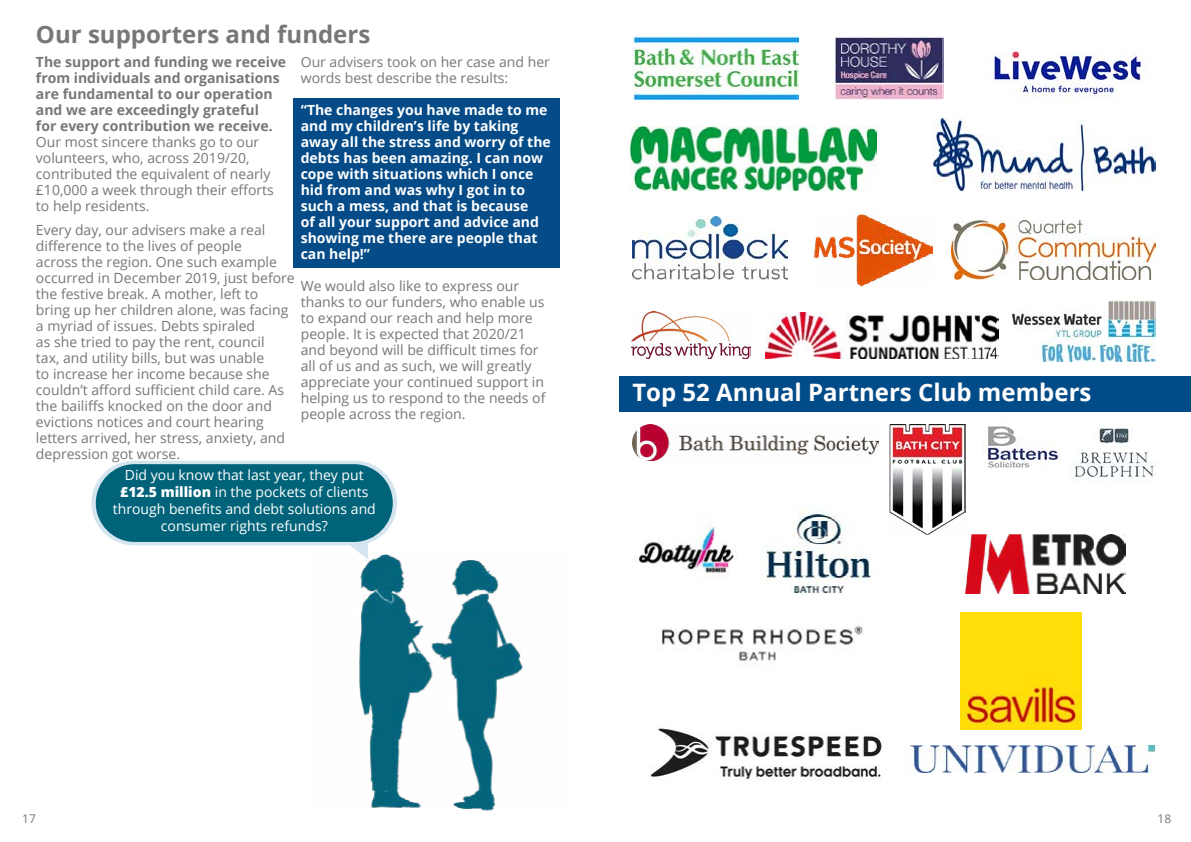
<style>
.page{position:relative;width:1191px;height:842px;background:#fff}
.page>*{position:absolute;margin:0;border:0;box-sizing:border-box;transform-origin:0 0}
.t1{font:700 24px "Open Sans";color:#fff}
.t2{font:700 24px "Open Sans";color:#787678}
.t3{font:14px/16px "Open Sans";color:#787678}
.t4{font:700 14px/16px "Open Sans";color:#fff}
.t5{font:700 14px/16px "Open Sans";color:#787678}
.t6{font:14px/17px "Open Sans";color:#fff;text-align:center}
.t7{font:12px "Open Sans";color:#787678}
.s1{font-weight:800}
</style>
<div class="page">
<img style="left:632px;top:36px;width:166px;height:63px">
<img style="left:834px;top:36px;width:109px;height:63px">
<img style="left:630px;top:126px;width:246px;height:64px">
<img style="left:632px;top:216px;width:155px;height:63px">
<img style="left:814px;top:214px;width:119px;height:73px">
<img style="left:951px;top:220px;width:204px;height:59px">
<img style="left:765px;top:313px;width:233px;height:46px">
<img style="left:1012px;top:299px;width:143px;height:62px">
<img style="left:933px;top:118px;width:222px;height:72px">
<img style="left:989px;top:51px;width:158px;height:49px">
<img style="left:632px;top:424px;width:246px;height:37px">
<img style="left:766px;top:513px;width:105px;height:80px">
<img style="left:889px;top:424px;width:76px;height:111px">
<img style="left:1067px;top:411px;width:109px;height:72px">
<img style="left:982px;top:411px;width:85px;height:57px">
<img style="left:662px;top:626px;width:201px;height:36px">
<img style="left:965px;top:535px;width:160px;height:58px">
<img style="left:960px;top:613px;width:121px;height:117px">
<img style="left:648px;top:725px;width:234px;height:56px">
<img style="left:909px;top:745px;width:247px;height:28px">
<div style="left:619px;top:376px;width:572px;height:35px;background:#004b88"></div>
<img style="left:635px;top:522px;width:102px;height:57px">
<div style="left:293px;top:98px;width:266px;height:169px;background:#044b88"></div>
<svg style="left:322px;top:543px;width:46px;height:10px"></svg>
<div style="left:91px;top:461px;width:306px;height:84px;background:#d4e5ef;border-radius:42px"></div>
<div style="left:96px;top:464px;width:297px;height:78px;background:#006379;border-radius:39px"></div>
<img style="left:359px;top:553px;width:164px;height:257px">
<img style="left:631px;top:311px;width:119px;height:48px">
<h1 class="t2" style="left:36px;top:17px;width:336px">Our supporters and funders</h1>
<p class="t5" style="left:36px;top:53px;width:252px">The support and funding we receive from individuals and organisations are fundamental to our operation and we are exceedingly grateful<br>for every contribution we receive.</p>
<p class="t3" style="left:36px;top:133px;width:239px">Our most sincere thanks go to our volunteers, who, across 2019/20, contributed the equivalent of nearly £10,000 a week through their efforts to help residents.</p>
<p class="t3" style="left:36px;top:221px;width:260px">Every day, our advisers make a real difference to the lives of people<br>across the region. One such example occurred in December 2019, just before the festive break. A mother, left to bring up her children alone, was facing a myriad of issues. Debts spiraled<br>as she tried to pay the rent, council<br>tax, and utility bills, but was unable<br>to increase her income because she couldn’t afford sufficient child care. As the bailiffs knocked on the door and evictions notices and court hearing letters arrived, her stress, anxiety, and depression got worse.</p>
<p class="t3" style="left:301px;top:53px;width:251px">Our advisers took on her case and her words best describe the results:</p>
<p class="t4" style="left:301px;top:101px;width:251px">“The changes you have made to me and my children’s life by taking away all the stress and worry of the debts has been amazing. I can now cope with situations which I once hid from and was why I got in to such a mess, and that is because<br>of all your support and advice and showing me there are people that can help!”</p>
<p class="t3" style="left:301px;top:277px;width:246px">We would also like to express our thanks to our funders, who enable us to expand our reach and help more people. It is expected that 2020/21 and beyond will be difficult times for all of us and as such, we will greatly appreciate your continued support in helping us to respond to the needs of people across the region.</p>
<p class="t6" style="left:113px;top:466px;width:264px">Did you know that last year, they put <span class="s1">£12.5 million</span> in the pockets of clients through benefits and debt solutions and consumer rights refunds?</p>
<h1 class="t1" style="left:632px;top:375px;width:460px">Top 52 Annual Partners Club members</h1>
<p class="t7" style="left:22px;top:811px;width:15px">17</p>
<p class="t7" style="left:1157px;top:810px;width:15px">18</p>
</div>
